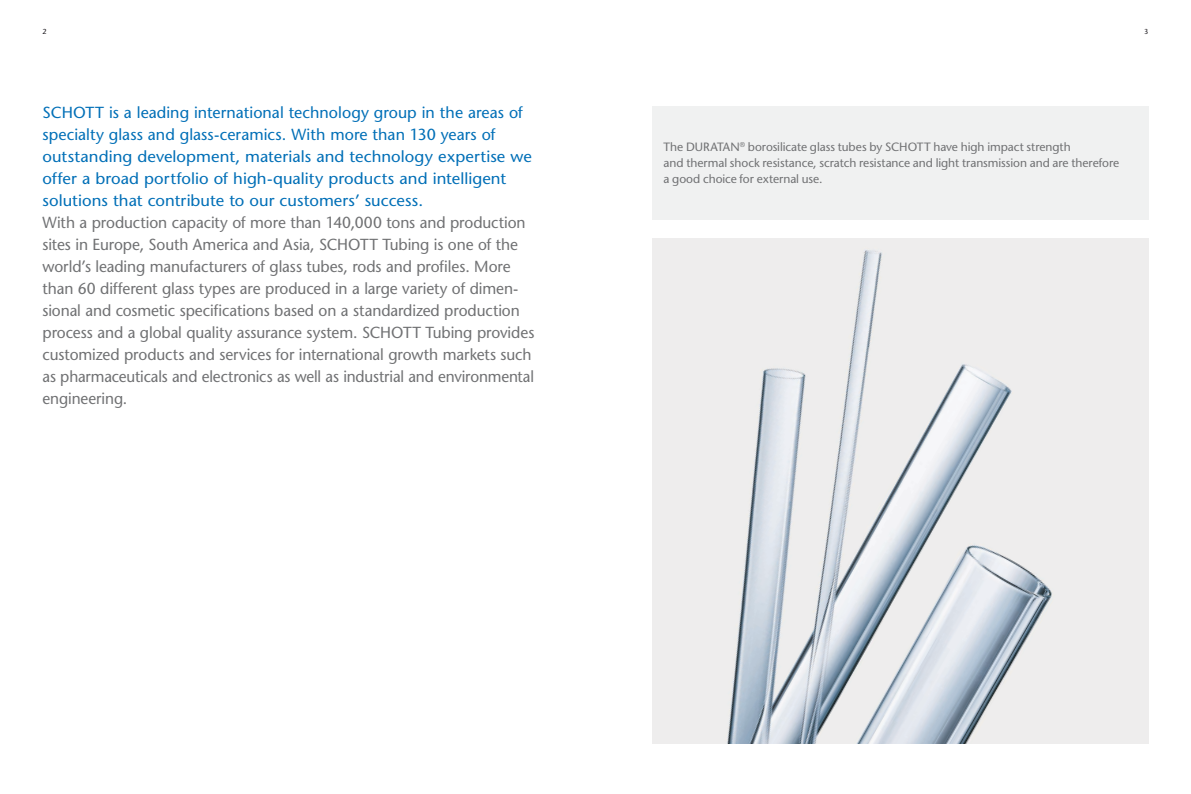
<style>
.page{position:relative;width:1191px;height:794px;background:#fff}
.page>*{position:absolute;margin:0;border:0;box-sizing:border-box;transform-origin:0 0}
.t1{font:500 16px/22px "Stone Sans Std";letter-spacing:-.01em;color:#707173}
.t2{font:500 16px/22px "Stone Sans Std";color:#006fb7}
.t3{font:500 12px/16px "Stone Sans Std";letter-spacing:-.005em;color:#707173}
.t4{font:500 7.2px "Stone Sans Std";color:#1a171c}
</style>
<div class="page">
<div style="left:652px;top:106px;width:496px;height:114px;background:#f0f1f1"></div>
<img style="left:652px;top:238px;width:496px;height:505px">
<p class="t4" style="left:43px;top:27px;width:6px">2</p>
<p class="t4" style="left:1144px;top:27px;width:6px">3</p>
<p class="t2" style="left:43px;top:102px;width:491px">SCHOTT is a leading international technology group in the areas of specialty glass and glass-ceramics. With more than 130 years of outstanding development, materials and technology expertise we offer a broad portfolio of high-quality products and intelligent solutions that contribute to our customers’ success.</p>
<p class="t1" style="left:43px;top:212px;width:493px">With a production capacity of more than 140,000 tons and production sites in Europe, South America and Asia, SCHOTT Tubing is one of the world’s leading manufacturers of glass tubes, rods and profiles. More than 60 different glass types are produced in a large variety of dimen&shy;sional and cosmetic specifications based on a standardized production process and a global quality assurance system. SCHOTT Tubing provides customized products and services for international growth markets such as pharmaceuticals and electronics as well as industrial and environmental engineering.</p>
<p class="t3" style="left:663px;top:139px;width:457px">The DURATAN<sup>®</sup> borosilicate glass tubes by SCHOTT have high impact strength<br>and thermal shock resistance, scratch resistance and light transmission and are therefore a good choice for external use.</p>
</div>
